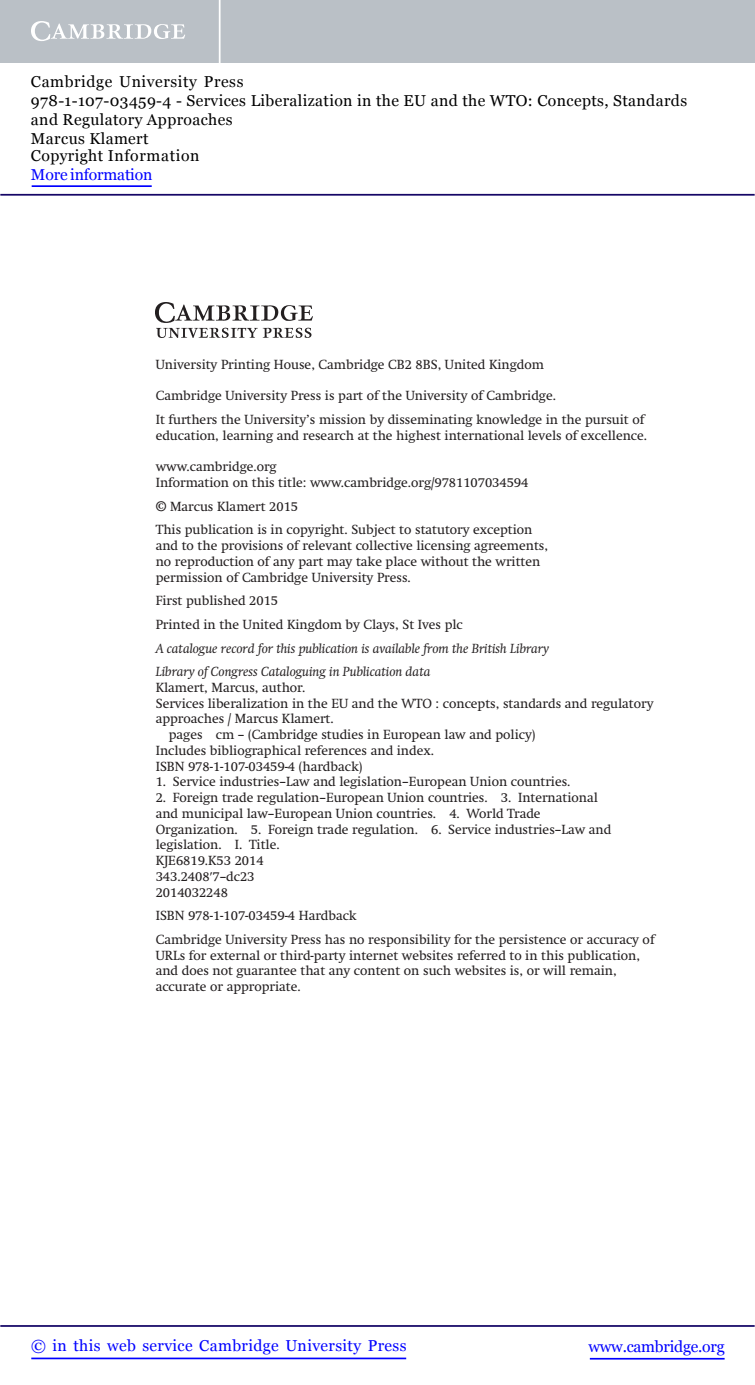
<style>
.page{position:relative;width:755px;height:1385px;background:#fff}
.page>*{position:absolute;margin:0;border:0;box-sizing:border-box;transform-origin:0 0}
.t1{font:15.75px/18.6px "Georgia";letter-spacing:.025em;color:#000}
.t2{font:15.75px "Georgia";letter-spacing:.025em;color:#00f}
.t3{font:15.75px "Georgia";letter-spacing:-.015em;color:#00f}
.t4{font:15.75px "Georgia";letter-spacing:-.01em;color:#00f}
.t5{font:13.12px/15.8px "Swift";color:#231f20}
.t6{font:italic 13.12px/23.6px "Swift";color:#231f20}
.s1{font-family:"Times New Roman"}
</style>
<div class="page">
<img style="left:156px;top:303px;width:156px;height:34px">
<hr style="left:589px;top:1358px;width:135px;height:1px;background:#00f">
<hr style="left:0;top:1325px;width:754px;height:2px;background:#150666">
<hr style="left:31px;top:1357px;width:375px;height:2px;background:#00f">
<div style="left:0;top:0;width:754px;height:63px;background:#bac0c6"></div>
<svg style="left:31px;top:21px;width:154px;height:20px"></svg>
<hr style="left:219px;top:0;width:1px;height:63px;background:#fff">
<hr style="left:0;top:194px;width:754px;height:2px;background:#150666">
<hr style="left:32px;top:185px;width:120px;height:2px;background:#00f">
<p class="t1" style="left:31px;top:73px;width:657px">Cambridge University Press<br>978-1-107-03459-4 - Services Liberalization in the EU and the WTO: Concepts, Standards and Regulatory Approaches<br>Marcus Klamert<br>Copyright Information</p>
<p class="t4" style="left:31px;top:165px;width:123px">More information</p>
<p class="t5" style="left:156px;top:358px;width:389px">University Printing House, Cambridge CB2 8BS, United Kingdom</p>
<p class="t5" style="left:156px;top:385px;width:490px;line-height:23.6px">Cambridge University Press is part of the University of Cambridge.<br>It furthers the University’s mission by disseminating knowledge in the pursuit of</p>
<p class="t5" style="left:156px;top:429px;width:492px">education, learning and research at the highest international levels of excellence.</p>
<p class="t5" style="left:156px;top:460px;width:374px">www.cambridge.org<br>Information on this title: www.cambridge.org/9781107034594</p>
<p class="t5" style="left:156px;top:496px;width:378px;line-height:23.6px">© Marcus Klamert 2015<br>This publication is in copyright. Subject to statutory exception</p>
<p class="t5" style="left:156px;top:539px;width:393px">and to the provisions of relevant collective licensing agreements, no reproduction of any part may take place without the written permission of Cambridge University Press.</p>
<p class="t5" style="left:156px;top:590px;width:308px;line-height:23.6px">First published 2015<br>Printed in the United Kingdom by Clays, St Ives plc</p>
<p class="t6" style="left:156px;top:637px;width:394px">A catalogue record for this publication is available from the British Library<br>Library of Congress Cataloguing in Publication data</p>
<p class="t5" style="left:156px;top:681px;width:151px">Klamert, Marcus, author.</p>
<p class="t5" style="left:156px;top:696px;width:499px">Services liberalization in the EU and the WTO : concepts, standards and regulatory</p>
<p class="t5" style="left:156px;top:712px;width:179px">approaches / Marcus Klamert.</p>
<p class="t5" style="left:169px;top:728px;width:368px">pages cm – (Cambridge studies in European law and policy)</p>
<p class="t5" style="left:156px;top:744px;width:279px">Includes bibliographical references and index.</p>
<p class="t5" style="left:156px;top:759px;width:208px">ISBN 978-1-107-03459-4 (hardback)</p>
<p class="t5" style="left:156px;top:775px;width:416px">1. Service industries–Law and legislation–European Union countries.</p>
<p class="t5" style="left:156px;top:791px;width:456px">2. Foreign trade regulation–European Union countries. 3. International and municipal law–European Union countries. 4. World Trade Organization. 5. Foreign trade regulation. 6. Service industries–Law and legislation. I. Title.<br>KJE6819.K53 2014<br>343.2408<span class="s1">′</span>7–dc23<br>2014032248</p>
<p class="t5" style="left:156px;top:905px;width:500px;line-height:23.6px">ISBN 978-1-107-03459-4 Hardback<br>Cambridge University Press has no responsibility for the persistence or accuracy of</p>
<p class="t5" style="left:156px;top:948px;width:485px">URLs for external or third-party internet websites referred to in this publication, and does not guarantee that any content on such websites is, or will remain, accurate or appropriate.</p>
<p class="t2" style="left:31px;top:1336px;width:376px">© in this web service Cambridge University Press</p>
<p class="t3" style="left:588px;top:1336px;width:137px">www.cambridge.org</p>
</div>
